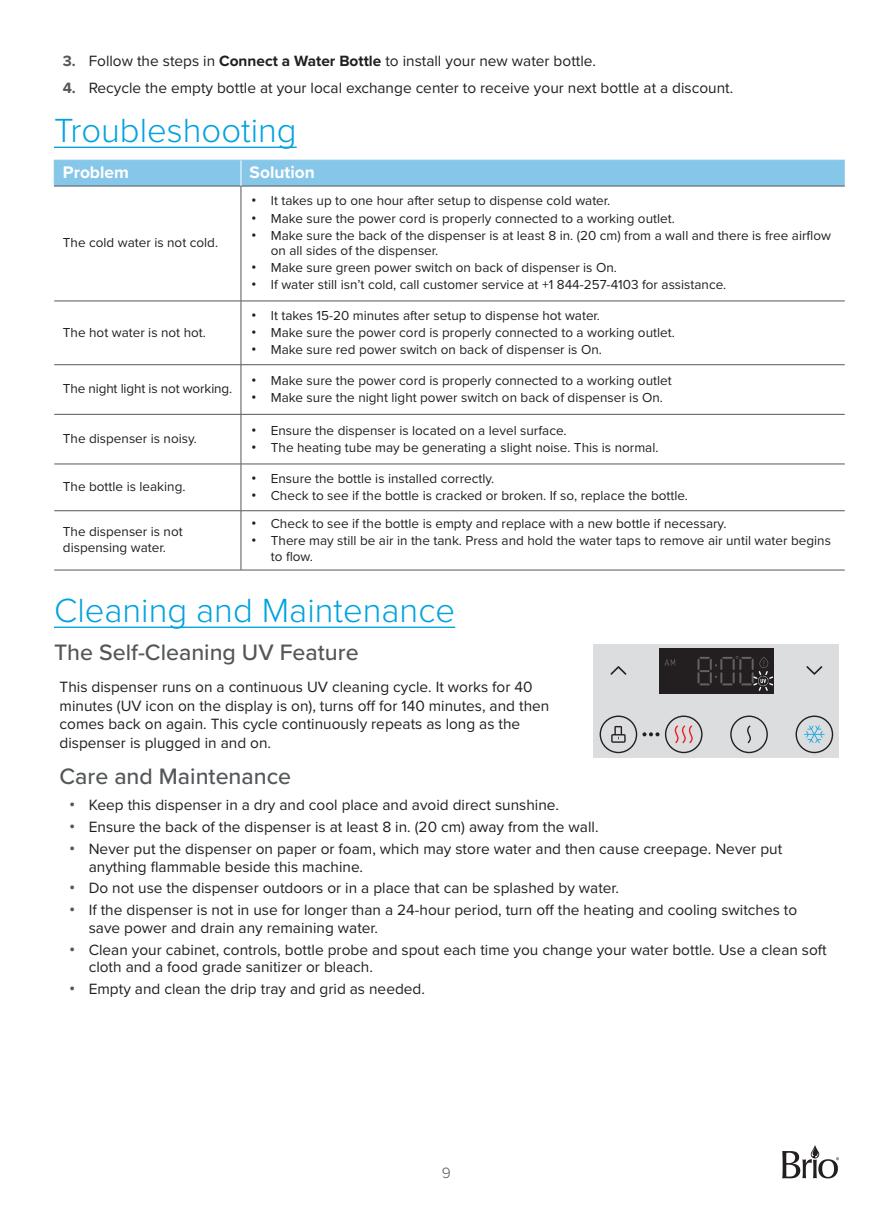
<style>
.page{position:relative;width:893px;height:1212px;background:#fff}
.page>*{position:absolute;margin:0;border:0;box-sizing:border-box;transform-origin:0 0}
.Anchor{font:300 34.65px "Proxima Nova";color:#00a2df}
.Numbered{font:300 34.65px "Proxima Nova";color:#00a2df}
.Heading_2{font:500 23.1px "Proxima Nova";color:#54575a}
.Table_Header{font:700 17.4px "Proxima Nova";color:#fff}
.Body{font:15.45px/18.5px "Proxima Nova";color:#231f20}
.t1{font:300 15.45px "Proxima Nova";color:#54575a}
.Table_Body{font:13.5px/15.5px "Proxima Nova";color:#231f20}
.s1{font-weight:700;color:#54575a}
.s2{font-weight:700}
.s3{font-family:"Roboto";font-weight:700}
.s4{font-family:"Roboto";font-weight:700;color:#54575a}
</style>
<div class="page">
<svg style="left:782px;top:1145px;width:57px;height:33px"></svg>
<hr style="left:54px;top:147px;width:243px;height:1px;background:#00a2df">
<hr style="left:54px;top:627px;width:401px;height:1px;background:#00a2df">
<hr style="left:241px;top:365px;width:1px;height:49px;background:#54575a">
<hr style="left:54px;top:414px;width:187px;height:1px;background:#54575a">
<hr style="left:241px;top:414px;width:604px;height:1px;background:#54575a">
<hr style="left:241px;top:415px;width:1px;height:49px;background:#54575a">
<hr style="left:54px;top:464px;width:187px;height:1px;background:#54575a">
<hr style="left:241px;top:464px;width:604px;height:1px;background:#54575a">
<hr style="left:241px;top:464px;width:1px;height:46px;background:#54575a">
<hr style="left:241px;top:186px;width:1px;height:115px;background:#54575a">
<hr style="left:241px;top:301px;width:1px;height:63px;background:#54575a">
<hr style="left:241px;top:511px;width:1px;height:59px;background:#54575a">
<hr style="left:54px;top:301px;width:187px;height:1px;background:#54575a">
<hr style="left:241px;top:301px;width:604px;height:1px;background:#54575a">
<hr style="left:54px;top:364px;width:187px;height:1px;background:#54575a">
<hr style="left:241px;top:364px;width:604px;height:1px;background:#54575a">
<hr style="left:54px;top:510px;width:187px;height:1px;background:#54575a">
<hr style="left:241px;top:510px;width:604px;height:1px;background:#54575a">
<hr style="left:54px;top:570px;width:187px;height:1px;background:#54575a">
<hr style="left:241px;top:570px;width:604px;height:1px;background:#54575a">
<hr style="left:54px;top:186px;width:187px;height:1px;background:#54575a">
<hr style="left:241px;top:186px;width:604px;height:1px;background:#54575a">
<div style="left:54px;top:160px;width:791px;height:26px;background:#86c7e9"></div>
<div style="left:594px;top:644px;width:245px;height:113px;background:#dcdddf"></div>
<div style="left:659px;top:648px;width:114px;height:46px;background:#231f20"></div>
<svg style="left:664px;top:659px;width:11px;height:7px"></svg>
<svg style="left:730px;top:715px;width:38px;height:38px"></svg>
<svg style="left:665px;top:715px;width:38px;height:38px"></svg>
<svg style="left:795px;top:715px;width:38px;height:38px"></svg>
<svg style="left:600px;top:715px;width:59px;height:38px"></svg>
<svg style="left:610px;top:666px;width:16px;height:9px"></svg>
<svg style="left:806px;top:666px;width:16px;height:9px"></svg>
<svg style="left:697px;top:656px;width:77px;height:36px"></svg>
<p class="Body" style="left:63px;top:51px;width:533px"><span class="s1">3.</span> Follow the steps in <span class="s2">Connect a Water Bottle</span> to install your new water bottle.</p>
<p class="Body" style="left:63px;top:78px;width:670px"><span class="s1">4.</span> Recycle the empty bottle at your local exchange center to receive your next bottle at a discount.</p>
<p class="Numbered" style="left:54px;top:104px;width:244px">Troubleshooting</p>
<p class="Table_Header" style="left:63px;top:160px;width:67px">Problem</p>
<p class="Table_Header" style="left:250px;top:160px;width:67px">Solution</p>
<p class="Table_Body" style="left:63px;top:235px;width:155px">The cold water is not cold.</p>
<p class="Table_Body" style="left:63px;top:324px;width:143px">The hot water is not hot.</p>
<p class="Table_Body" style="left:63px;top:381px;width:169px">The night light is not working.</p>
<p class="Table_Body" style="left:63px;top:430px;width:134px">The dispenser is noisy.</p>
<p class="Table_Body" style="left:63px;top:478px;width:122px">The bottle is leaking.</p>
<p class="Table_Body" style="left:252px;top:193px;width:359px"><span class="s3">•</span> It takes up to one hour after setup to dispense cold water.</p>
<p class="Table_Body" style="left:252px;top:210px;width:423px"><span class="s3">•</span> Make sure the power cord is properly connected to a working outlet.</p>
<p class="Table_Body" style="left:271px;top:227px;width:562px;text-indent:-19px"><span class="s3">•</span> Make sure the back of the dispenser is at least 8 in. (20 cm) from a wall and there is free airflow on all sides of the dispenser.</p>
<p class="Table_Body" style="left:252px;top:259px;width:365px"><span class="s3">•</span> Make sure green power switch on back of dispenser is On.</p>
<p class="Table_Body" style="left:252px;top:277px;width:475px"><span class="s3">•</span> If water still isn’t cold, call customer service at +1 844-257-4103 for assistance.</p>
<p class="Table_Body" style="left:252px;top:307px;width:348px"><span class="s3">•</span> It takes 15-20 minutes after setup to dispense hot water.</p>
<p class="Table_Body" style="left:252px;top:324px;width:423px"><span class="s3">•</span> Make sure the power cord is properly connected to a working outlet.</p>
<p class="Table_Body" style="left:252px;top:341px;width:350px"><span class="s3">•</span> Make sure red power switch on back of dispenser is On.</p>
<p class="Table_Body" style="left:252px;top:372px;width:422px"><span class="s3">•</span> Make sure the power cord is properly connected to a working outlet</p>
<p class="Table_Body" style="left:252px;top:389px;width:411px"><span class="s3">•</span> Make sure the night light power switch on back of dispenser is On.</p>
<p class="Table_Body" style="left:252px;top:422px;width:315px"><span class="s3">•</span> Ensure the dispenser is located on a level surface.</p>
<p class="Table_Body" style="left:252px;top:439px;width:407px"><span class="s3">•</span> The heating tube may be generating a slight noise. This is normal.</p>
<p class="Table_Body" style="left:252px;top:470px;width:243px"><span class="s3">•</span> Ensure the bottle is installed correctly.</p>
<p class="Table_Body" style="left:252px;top:487px;width:436px"><span class="s3">•</span> Check to see if the bottle is cracked or broken. If so, replace the bottle.</p>
<p class="Table_Body" style="left:252px;top:515px;width:475px"><span class="s3">•</span> Check to see if the bottle is empty and replace with a new bottle if necessary.</p>
<p class="Table_Body" style="left:271px;top:532px;width:562px;text-indent:-19px"><span class="s3">•</span> There may still be air in the tank. Press and hold the water taps to remove air until water begins to flow.</p>
<p class="Anchor" style="left:54px;top:584px;width:403px">Cleaning and Maintenance</p>
<p class="Heading_2" style="left:54px;top:635px;width:306px">The Self-Cleaning UV Feature</p>
<p class="Body" style="left:60px;top:677px;width:491px">This dispenser runs on a continuous UV cleaning cycle. It works for 40 minutes (UV icon on the display is on), turns off for 140 minutes, and then comes back on again. This cycle continuously repeats as long as the dispenser is plugged in and on.</p>
<p class="Heading_2" style="left:60px;top:759px;width:233px">Care and Maintenance</p>
<p class="Body" style="left:69px;top:795px;width:489px"><span class="s4">•</span> Keep this dispenser in a dry and cool place and avoid direct sunshine.</p>
<p class="Body" style="left:69px;top:817px;width:529px"><span class="s4">•</span> Ensure the back of the dispenser is at least 8 in. (20 cm) away from the wall.</p>
<p class="Body" style="left:89px;top:840px;width:695px;line-height:17.4px;text-indent:-19px"><span class="s4">•</span> Never put the dispenser on paper or foam, which may store water and then cause creepage. Never put anything flammable beside this machine.</p>
<p class="Body" style="left:69px;top:878px;width:549px"><span class="s4">•</span> Do not use the dispenser outdoors or in a place that can be splashed by water.</p>
<p class="Body" style="left:89px;top:901px;width:710px;line-height:17.4px;text-indent:-19px"><span class="s4">•</span> If the dispenser is not in use for longer than a 24-hour period, turn off the heating and cooling switches to save power and drain any remaining water.</p>
<p class="Body" style="left:89px;top:940px;width:740px;line-height:17.4px;text-indent:-19px"><span class="s4">•</span> Clean your cabinet, controls, bottle probe and spout each time you change your water bottle. Use a clean soft cloth and a food grade sanitizer or bleach.</p>
<p class="Body" style="left:69px;top:979px;width:355px"><span class="s4">•</span> Empty and clean the drip tray and grid as needed.</p>
<p class="Table_Body" style="left:63px;top:523px;width:121px;line-height:16.2px">The dispenser is not dispensing water.</p>
<p class="t1" style="left:442px;top:1162px;width:11px">9</p>
</div>
